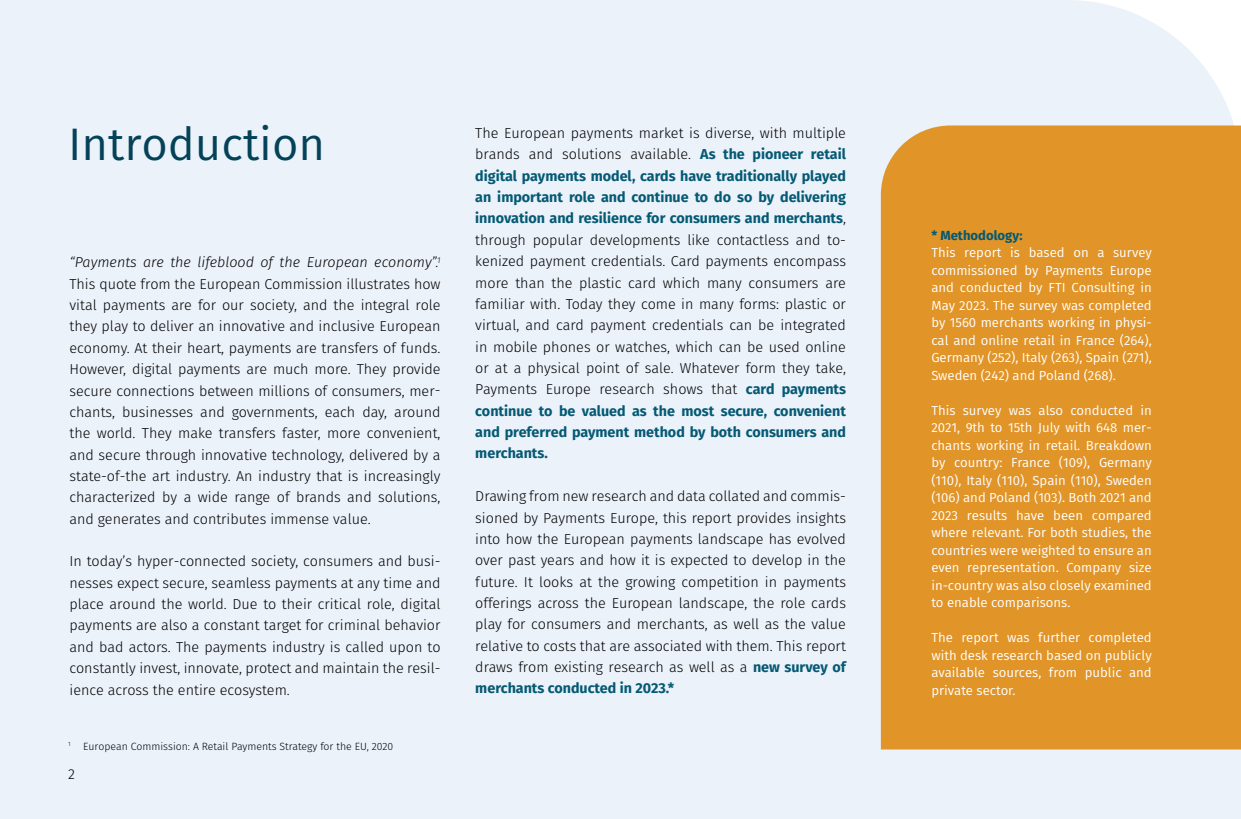
<style>
.page{position:relative;width:1241px;height:819px;background:#fff}
.page>*{position:absolute;margin:0;border:0;box-sizing:border-box;transform-origin:0 0}
.t1{font:45.5px "Fira Sans";color:#044258}
.t2{font:300 14.35px/21.3px "Fira Sans";color:#000;text-align:justify}
.t3{font:13.12px/17.5px "Fira Sans";color:#fff;text-align:justify}
.t4{font:700 13.12px "Fira Sans";color:#045973}
.t5{font:300 10.5px "Fira Sans";color:#000}
.s1{font-style:italic}
.s2{font-weight:700;color:#045973}
</style>
<div class="page">
<div style="left:0;top:0;width:1240px;height:819px;background:#ecf2fa"></div>
<svg style="left:1067px;top:0;width:173px;height:125px"></svg>
<div style="left:880px;top:125px;width:360px;height:624px;background:#e19427"></div>
<h1 class="t1" style="left:68px;top:112px;width:258px">Introduction</h1>
<p class="t2" style="left:69px;top:251px;width:372px"><span class="s1">“Payments are the lifeblood of the European economy”.</span><sup>1<br></sup>This quote from the European Commission illustrates how vital payments are for our society, and the integral role they play to deliver an innovative and inclusive European economy. At their heart, payments are transfers of funds.<br>However, digital payments are much more. They provide secure connections between millions of consumers, mer&shy;chants, businesses and governments, each day, around the world. They make transfers faster, more convenient, and secure through innovative technology, delivered by a state-of-the art industry. An industry that is increasingly characterized by a wide range of brands and solutions, and generates and contributes immense value.</p>
<p class="t2" style="left:69px;top:550px;width:372px">In today’s hyper-connected society, consumers and busi&shy;nesses expect secure, seamless payments at any time and place around the world. Due to their critical role, digital payments are also a constant target for criminal behavior and bad actors. The payments industry is called upon to constantly invest, innovate, protect and maintain the resil&shy;ience across the entire ecosystem.</p>
<p class="t5" style="left:68px;top:738px;width:326px"><sup>1</sup> European Commission: A Retail Payments Strategy for the EU, 2020</p>
<p class="t2" style="left:68px;top:763px;width:8px">2</p>
<p class="t2" style="left:475px;top:122px;width:372px">The European payments market is diverse, with multiple brands and solutions available. <span class="s2">As the pioneer retail digital payments model, cards have traditionally played an important role and continue to do so by delivering innovation and resilience for consumers and merchants</span>, through popular developments like contactless and to&shy;kenized payment credentials. Card payments encompass more than the plastic card which many consumers are familiar with. Today they come in many forms: plastic or virtual, and card payment credentials can be integrated in mobile phones or watches, which can be used online or at a physical point of sale. Whatever form they take, Payments Europe research shows that <span class="s2">card payments continue to be valued as the most secure, convenient and preferred payment method by both consumers and merchants.</span></p>
<p class="t2" style="left:475px;top:485px;width:372px">Drawing from new research and data collated and commis&shy;sioned by Payments Europe, this report provides insights into how the European payments landscape has evolved over past years and how it is expected to develop in the future. It looks at the growing competition in payments offerings across the European landscape, the role cards play for consumers and merchants, as well as the value relative to costs that are associated with them. This report draws from existing research as well as a <span class="s2">new survey of merchants conducted in 2023.*</span></p>
<p class="t4" style="left:931px;top:224px;width:93px">* Methodology:</p>
<p class="t3" style="left:931px;top:244px;width:222px">This report is based on a survey commissioned by Payments Europe and conducted by FTI Consulting in May 2023. The survey was completed by 1560 merchants working in physi&shy;cal and online retail in France (264), Germany (252), Italy (263), Spain (271), Sweden (242) and Poland (268).</p>
<p class="t3" style="left:931px;top:401px;width:222px">This survey was also conducted in 2021, 9th to 15th July with 648 mer&shy;chants working in retail. Breakdown by country: France (109), Germany (110), Italy (110), Spain (110), Sweden (106) and Poland (103). Both 2021 and 2023 results have been compared where relevant. For both studies, the countries were weighted to ensure an even representation. Company size in-country was also closely examined to enable comparisons.</p>
<p class="t3" style="left:931px;top:629px;width:222px">The report was further completed with desk research based on publicly available sources, from public and private sector.</p>
</div>
